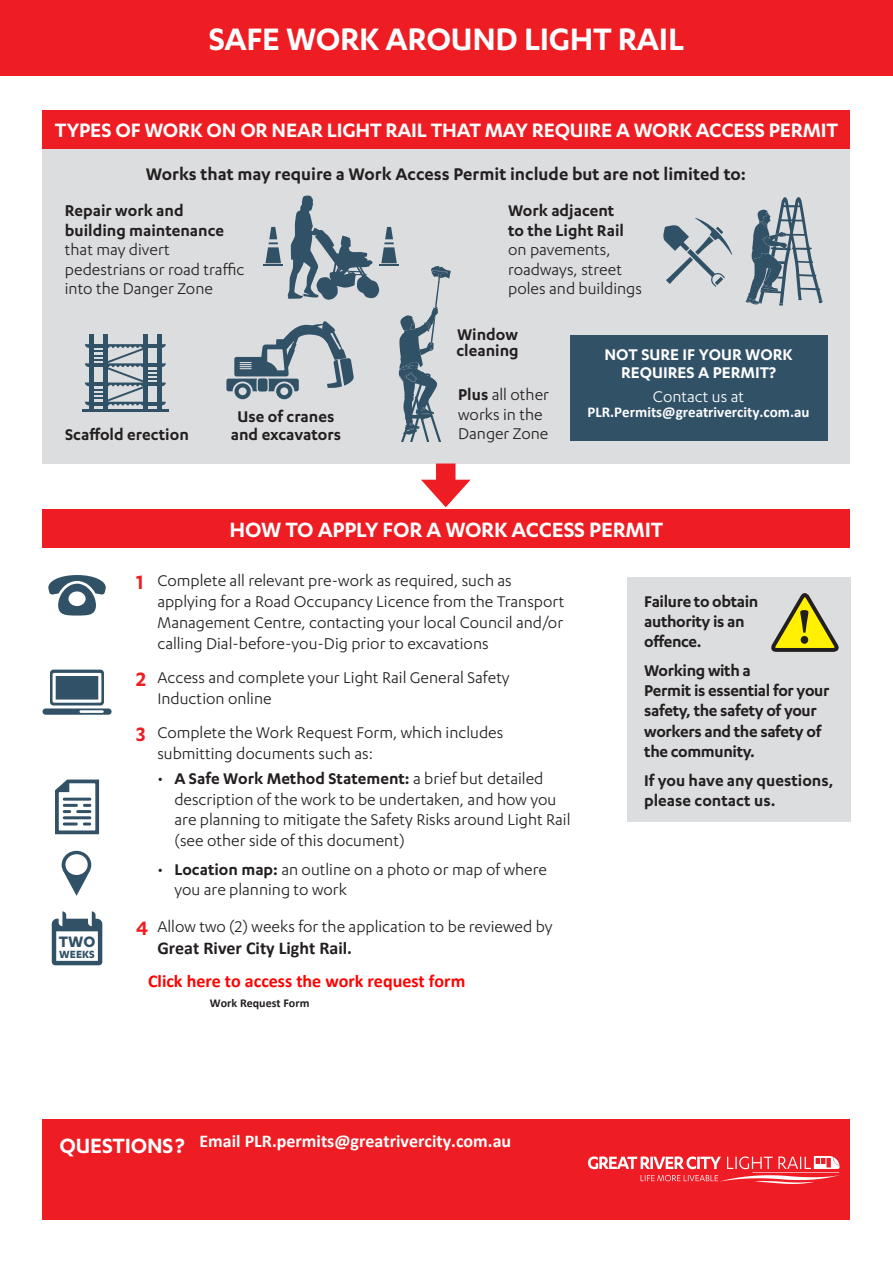
<style>
.page{position:relative;width:893px;height:1263px;background:#fff}
.page>*{position:absolute;margin:0;border:0;box-sizing:border-box;transform-origin:0 0}
.t1{font:600 36px "Karbon";letter-spacing:-.01em;color:#fff}
.heading_2{font:600 24px "Karbon";letter-spacing:-.01em;color:#fff}
.heading_2-2{font:600 22.5px "Karbon";letter-spacing:-.01em;color:#fff}
.text{font:600 19.5px "Karbon";color:#231f20}
.Bullets{font:18px/21px "Karbon";color:#231f20}
.text-2{font:18px/19.5px "Karbon";color:#231f20}
.text-3{font:600 18px/20.2px "Karbon";letter-spacing:-.02em;color:#231f20}
.Bullets-2{font:600 18px/16.5px "Karbon";color:#231f20}
.text-4{font:600 18px/20.2px "Karbon";color:#231f20}
.Bullets-3{font:700 18px "Calibri";color:#fff}
.t2{font:700 18px "Calibri";color:#f00}
.Bullets-4{font:600 18px/18px "Karbon";color:#fff;text-align:center}
.Bullets-5{font:18px "Karbon";color:#fff}
.Bullets-6{font:700 17.55px "Karbon";color:#315167}
.Bullets-7{font:700 15px "Calibri";color:#fff}
.Bullets-8{font:700 12.15px "Karbon";color:#315167}
.t3{font:700 12px "Calibri";color:#231f20}
.s1{font-weight:600}
.s2{font-weight:600;font-size:22.5px;color:#ee1d23}
.s3{font-family:"Calibri";font-weight:700}
</style>
<div class="page">
<div style="left:43px;top:1119px;width:807px;height:101px;background:#ee1d23"></div>
<div style="left:43px;top:149px;width:807px;height:314px;background:#dcdddf"></div>
<div style="left:0;top:0;width:893px;height:76px;background:#ee1d23"></div>
<div style="left:43px;top:111px;width:807px;height:38px;background:#ee1d23"></div>
<div style="left:43px;top:509px;width:807px;height:38px;background:#ee1d23"></div>
<div style="left:627px;top:577px;width:223px;height:244px;background:#dcdddf"></div>
<svg style="left:771px;top:593px;width:68px;height:59px"></svg>
<svg style="left:421px;top:480px;width:50px;height:27px"></svg>
<div style="left:436px;top:463px;width:19px;height:24px;background:#ee1d23"></div>
<svg style="left:43px;top:670px;width:69px;height:45px"></svg>
<hr style="left:82px;top:410px;width:87px;height:2px;background:#315167">
<hr style="left:103px;top:334px;width:4px;height:76px;background:#315167">
<div style="left:89px;top:334px;width:5px;height:76px;background:#315167"></div>
<div style="left:143px;top:334px;width:5px;height:76px;background:#315167"></div>
<div style="left:157px;top:334px;width:5px;height:76px;background:#315167"></div>
<svg style="left:85px;top:344px;width:81px;height:61px"></svg>
<div style="left:570px;top:335px;width:257px;height:105px;background:#315167"></div>
<svg style="left:663px;top:217px;width:69px;height:70px"></svg>
<svg style="left:746px;top:197px;width:76px;height:109px"></svg>
<svg style="left:226px;top:195px;width:225px;height:246px"></svg>
<svg style="left:48px;top:575px;width:58px;height:41px"></svg>
<svg style="left:52px;top:911px;width:50px;height:54px"></svg>
<svg style="left:62px;top:851px;width:29px;height:45px"></svg>
<div style="left:65px;top:854px;width:23px;height:21px;background:#fff;border-radius:50%"></div>
<svg style="left:55px;top:779px;width:45px;height:56px"></svg>
<img style="left:588px;top:1156px;width:251px;height:27px">
<p class="t1" style="left:209px;top:18px;width:477px">SAFE WORK AROUND LIGHT RAIL</p>
<p class="heading_2-2" style="left:55px;top:118px;width:785px">TYPES OF WORK ON OR NEAR LIGHT RAIL THAT MAY REQUIRE A WORK ACCESS PERMIT</p>
<p class="text" style="left:146px;top:163px;width:602px">Works that may require a Work Access Permit include but are not limited to:</p>
<p class="text-2" style="left:65px;top:201px;width:181px"><span class="s1">Repair work and building maintenance </span>that may divert pedestrians or road traffic into the Danger Zone</p>
<p class="text-2" style="left:508px;top:201px;width:135px"><span class="s1">Work adjacent<br>to the Light Rail </span>on pavements, roadways, street poles and buildings</p>
<p class="Bullets-2" style="left:238px;top:407px;width:98px">Use of cranes</p>
<p class="Bullets-2" style="left:65px;top:425px;width:125px">Scaffold erection</p>
<p class="Bullets-2" style="left:231px;top:425px;width:112px">and excavators</p>
<p class="Bullets-2" style="left:456px;top:325px;width:64px">Window cleaning</p>
<p class="Bullets" style="left:458px;top:385px;width:92px;line-height:19.5px"><span class="s1">Plus</span> all other works in the<br>Danger Zone</p>
<p class="Bullets-4" style="left:604px;top:345px;width:190px">NOT SURE IF YOUR WORK<br>REQUIRES A PERMIT?</p>
<p class="Bullets-5" style="left:653px;top:387px;width:93px">Contact us at</p>
<p class="Bullets-7" style="left:587px;top:402px;width:224px">PLR.Permits@greatrivercity.com.au</p>
<p class="Bullets-6" style="left:59px;top:931px;width:38px">TWO</p>
<p class="Bullets-8" style="left:59px;top:947px;width:37px">WEEKS</p>
<p class="heading_2" style="left:230px;top:516px;width:435px">HOW TO APPLY FOR A WORK ACCESS PERMIT</p>
<p class="Bullets" style="left:157px;top:570px;width:409px;text-indent:-21px"><span class="s2">1</span> Complete all relevant pre-work as required, such as applying for a Road Occupancy Licence from the Transport Management Centre, contacting your local Council and/or calling Dial-before-you-Dig prior to excavations</p>
<p class="Bullets" style="left:157px;top:667px;width:354px;text-indent:-21px"><span class="s2">2</span> Access and complete your Light Rail General Safety<br>Induction online</p>
<p class="Bullets" style="left:157px;top:721px;width:347px;text-indent:-21px"><span class="s2">3</span> Complete the Work Request Form, which includes submitting documents such as:</p>
<p class="text-2" style="left:174px;top:768px;width:398px;line-height:20.5px;text-indent:-17px">• <span class="s1">A Safe Work Method Statement:</span> a brief but detailed description of the work to be undertaken, and how you are planning to mitigate the Safety Risks around Light Rail (see other side of this document)</p>
<p class="text-2" style="left:174px;top:859px;width:374px;text-indent:-17px">• <span class="s1">Location map:</span> an outline on a photo or map of where you are planning to work</p>
<p class="Bullets" style="left:157px;top:915px;width:397px;line-height:22px;text-indent:-21px"><span class="s2">4</span> Allow two (2) weeks for the application to be reviewed by<br><span class="s3">Great River City Light Rail.</span></p>
<p class="t2" style="left:148px;top:968px;width:319px">Click here to access the work request form</p>
<p class="t3" style="left:210px;top:995px;width:101px">Work Request Form</p>
<p class="text-3" style="left:644px;top:590px;width:116px">Failure to obtain authority is an offence.</p>
<p class="text-3" style="left:644px;top:659px;width:187px">Working with a<br>Permit is essential for your safety, the safety of your workers and the safety of the community.</p>
<p class="text-4" style="left:644px;top:769px;width:191px">If you have any questions, please contact us.</p>
<p class="heading_2" style="left:60px;top:1132px;width:127px">QUESTIONS?</p>
<p class="Bullets-3" style="left:199px;top:1129px;width:313px">Email PLR.permits@greatrivercity.com.au</p>
</div>
